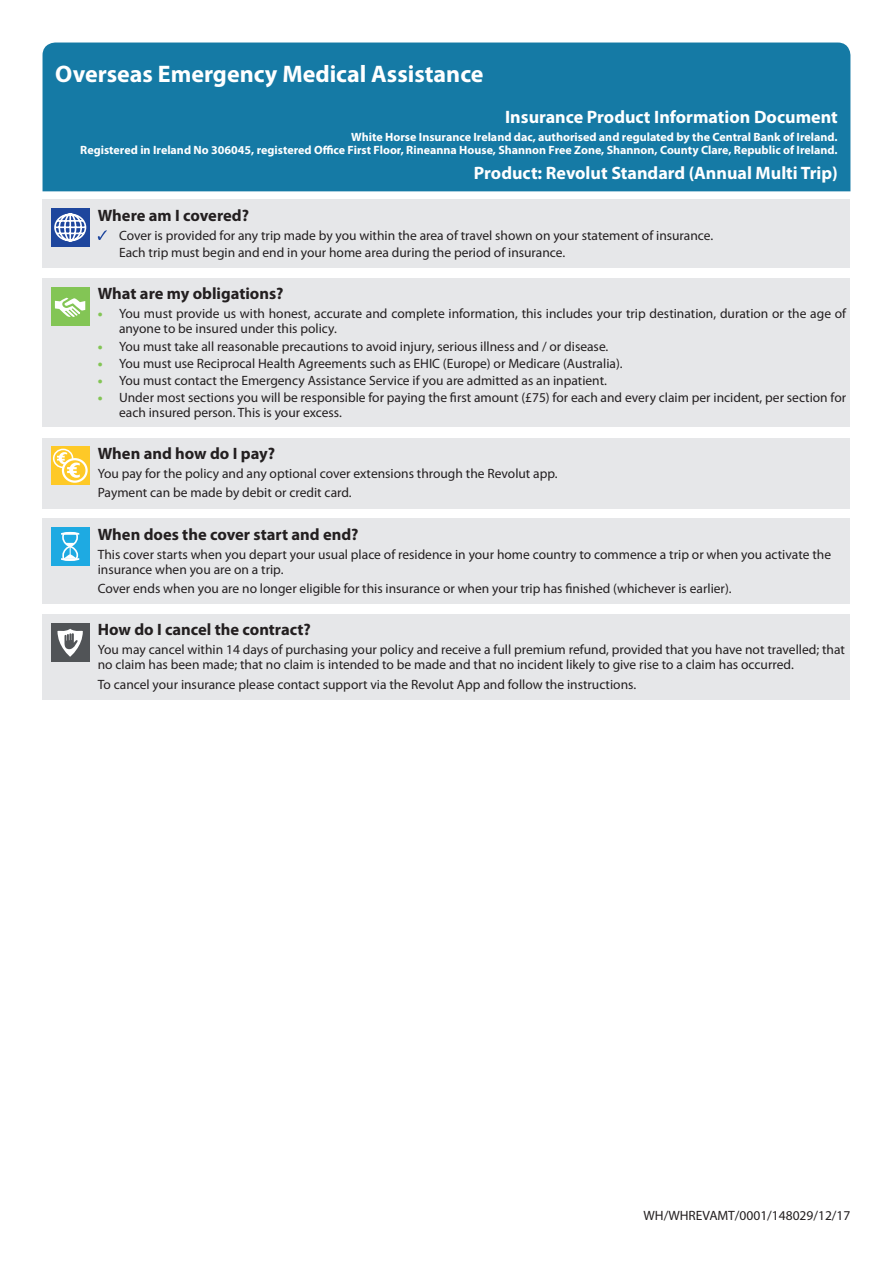
<style>
.page{position:relative;width:893px;height:1263px;background:#fff}
.page>*{position:absolute;margin:0;border:0;box-sizing:border-box;transform-origin:0 0}
.t1{font:700 24px "Myriad Pro";color:#fff}
.t2{font:700 18px "Myriad Pro";color:#fff}
.t3{font:700 16.5px "Myriad Pro";color:#231f20}
.t4{font:13.5px/15px "Myriad Pro";color:#231f20}
.t5{font:700 12px/13.5px "Myriad Pro";color:#fff;text-align:right}
.s1{font-weight:900;color:#83c555}
</style>
<div class="page">
<div style="left:43px;top:438px;width:807px;height:70px;background:#e6e7e9"></div>
<div style="left:51px;top:446px;width:38px;height:39px;background:#fec927"></div>
<div style="left:53px;top:449px;width:20px;height:19px;border:2px solid #fff;border-radius:50%"></div>
<svg style="left:63px;top:459px;width:24px;height:23px"></svg>
<div style="left:62px;top:458px;width:26px;height:25px;border:2px solid #fff;border-radius:50%"></div>
<svg style="left:57px;top:452px;width:23px;height:26px"></svg>
<div style="left:43px;top:519px;width:807px;height:85px;background:#e6e7e9"></div>
<div style="left:51px;top:527px;width:38px;height:39px;background:#1eaae2"></div>
<svg style="left:61px;top:532px;width:18px;height:29px"></svg>
<div style="left:43px;top:614px;width:807px;height:85px;background:#e6e7e9"></div>
<div style="left:51px;top:623px;width:38px;height:38px;background:#515457"></div>
<svg style="left:57px;top:629px;width:26px;height:28px"></svg>
<div style="left:43px;top:279px;width:807px;height:148px;background:#e6e7e9"></div>
<div style="left:51px;top:287px;width:38px;height:38px;background:#83c555"></div>
<svg style="left:55px;top:297px;width:31px;height:20px"></svg>
<div style="left:43px;top:200px;width:807px;height:68px;background:#e6e7e9"></div>
<svg style="left:98px;top:230px;width:9px;height:10px"></svg>
<div style="left:51px;top:208px;width:38px;height:39px;background:#1e469d"></div>
<svg style="left:54px;top:213px;width:33px;height:29px"></svg>
<div style="left:43px;top:43px;width:807px;height:148px;background:#157aa5"></div>
<h1 class="t1" style="left:55px;top:58px;width:430px">Overseas Emergency Medical Assistance</h1>
<h2 class="t2" style="left:505px;top:106px;width:334px">Insurance Product Information Document</h2>
<p class="t5" style="left:80px;top:130px;width:759px">White Horse Insurance Ireland dac, authorised and regulated by the Central Bank of Ireland.<br>Registered in Ireland No 306045, registered Office First Floor, Rineanna House, Shannon Free Zone, Shannon, County Clare, Republic of Ireland.</p>
<p class="t3" style="left:98px;top:204px;width:153px">Where am I covered?</p>
<h2 class="t2" style="left:474px;top:161px;width:365px">Product: Revolut Standard (Annual Multi Trip)</h2>
<p class="t4" style="left:119px;top:227px;width:596px;line-height:17.1px">Cover is provided for any trip made by you within the area of travel shown on your statement of insurance.<br>Each trip must begin and end in your home area during the period of insurance.</p>
<p class="t3" style="left:98px;top:283px;width:187px">What are my obligations?</p>
<p class="t4" style="left:119px;top:306px;width:729px;text-indent:-21px"><span class="s1">•</span> You must provide us with honest, accurate and complete information, this includes your trip destination, duration or the age of anyone to be insured under this policy.</p>
<p class="t4" style="left:98px;top:338px;width:512px"><span class="s1">•</span> You must take all reasonable precautions to avoid injury, serious illness and / or disease.</p>
<p class="t4" style="left:98px;top:355px;width:526px"><span class="s1">•</span> You must use Reciprocal Health Agreements such as EHIC (Europe) or Medicare (Australia).</p>
<p class="t4" style="left:98px;top:373px;width:511px"><span class="s1">•</span> You must contact the Emergency Assistance Service if you are admitted as an inpatient.</p>
<p class="t4" style="left:119px;top:390px;width:729px;text-indent:-21px"><span class="s1">•</span> Under most sections you will be responsible for paying the first amount (£75) for each and every claim per incident, per section for each insured person. This is your excess.</p>
<p class="t3" style="left:98px;top:443px;width:179px">When and how do I pay?</p>
<p class="t4" style="left:98px;top:464px;width:461px;line-height:19.2px">You pay for the policy and any optional cover extensions through the Revolut app.<br>Payment can be made by debit or credit card.</p>
<p class="t3" style="left:98px;top:523px;width:262px">When does the cover start and end?</p>
<p class="t4" style="left:98px;top:546px;width:735px">This cover starts when you depart your usual place of residence in your home country to commence a trip or when you activate the insurance when you are on a trip.</p>
<p class="t4" style="left:98px;top:581px;width:635px">Cover ends when you are no longer eligible for this insurance or when your trip has finished (whichever is earlier).</p>
<p class="t3" style="left:98px;top:619px;width:215px">How do I cancel the contract?</p>
<p class="t4" style="left:98px;top:642px;width:749px">You may cancel within 14 days of purchasing your policy and receive a full premium refund, provided that you have not travelled; that no claim has been made; that no claim is intended to be made and that no incident likely to give rise to a claim has occurred.</p>
<p class="t4" style="left:98px;top:676px;width:540px">To cancel your insurance please contact support via the Revolut App and follow the instructions.</p>
<p class="t4" style="left:643px;top:1208px;width:208px">WH/WHREVAMT/0001/148029/12/17</p>
</div>
